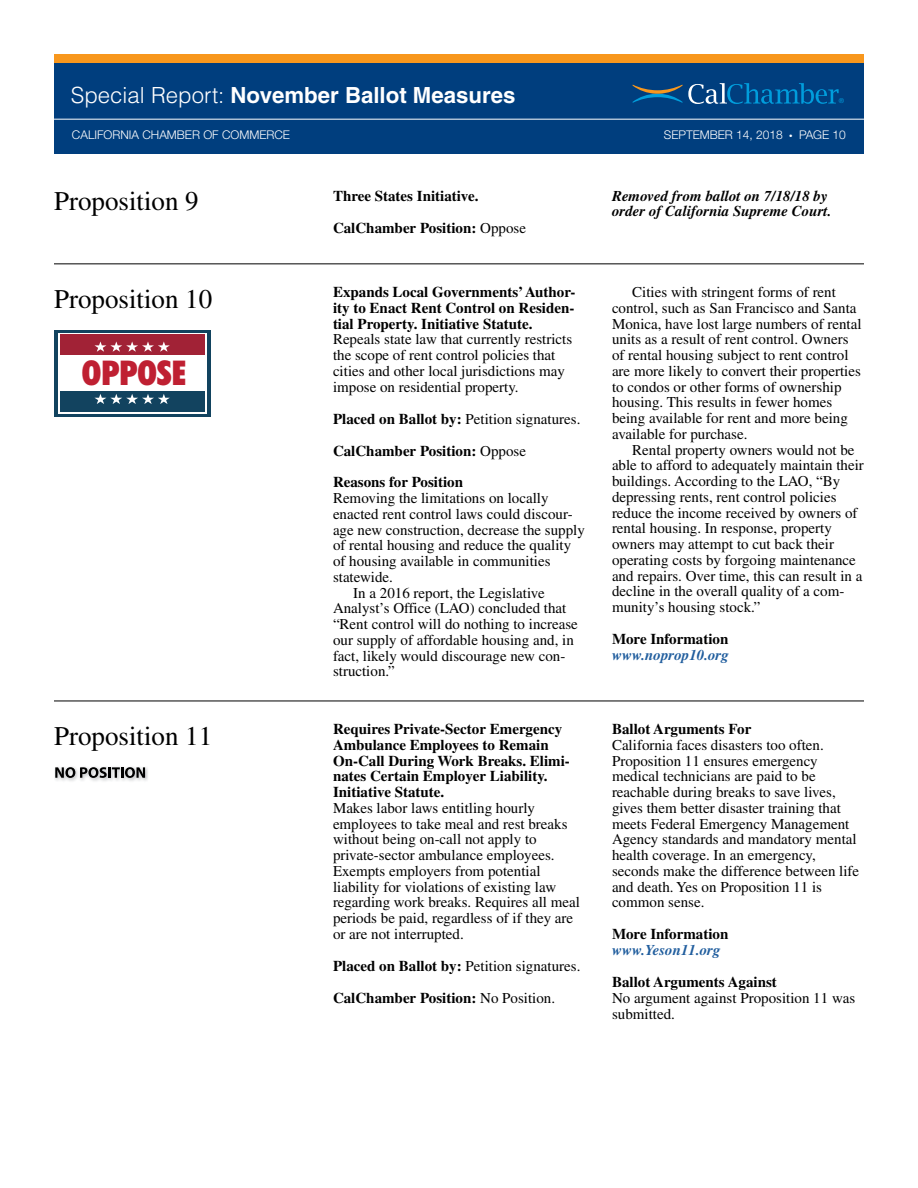
<style>
.page{position:relative;width:918px;height:1188px;background:#fff}
.page>*{position:absolute;margin:0;border:0;box-sizing:border-box;transform-origin:0 0}
.t1{font:900 condensed 34.2px "Futura BT";color:#bf2032}
._18_single_column{font:27px "Times";color:#000}
.t2{font:700 22.2px "Helvetica";color:#fff}
.Body{font:15px/15.8px "Times";color:#000}
.Election_body_2{font:15px/15.8px "Times";color:#000}
.Election_body{font:15px/15.8px "Times";color:#000}
.Election_body_Bold{font:700 15px/15.8px "Times";color:#000;text-align:justify}
.Election_bodyPositio{font:700 15px "Times";color:#000}
.Election_body_Placed{font:15px "Times";color:#000}
.Election_bodyPositio-2{font:italic 700 15px/15.8px "Times";color:#000}
.Election_body_Reason{font:700 15px "Times";color:#000}
.Web{font:italic 700 15px "Times";color:#215e9e}
.Election_body_Info{font:700 15px "Times";color:#000}
.t3{font:300 12px "Helvetica Neue LT Std";color:#fff}
.t4{font:6.75px "Helvetica Neue";color:#009ddc}
.s1{font-weight:300}
.s2{font-weight:400}
.s3{font-weight:700}
</style>
<div class="page">
<div style="left:54px;top:54px;width:810px;height:99px;background:#003e7e"></div>
<div style="left:54px;top:54px;width:810px;height:9px;background:#f8971d"></div>
<svg style="left:632px;top:83px;width:207px;height:21px"></svg>
<hr style="left:54px;top:119px;width:810px;height:1px;background:#fff">
<hr style="left:54px;top:264px;width:810px;height:1px;background:#000">
<hr style="left:54px;top:701px;width:810px;height:1px;background:#000">
<svg style="left:54px;top:330px;width:156px;height:86px;fill:#12435f"></svg>
<div style="left:58px;top:333px;width:148px;height:80px;background:#fff"></div>
<div style="left:60px;top:334px;width:144px;height:21px;background:#a12236"></div>
<div style="left:60px;top:391px;width:144px;height:21px;background:#12435f"></div>
<svg style="left:94px;top:394px;width:76px;height:10px"></svg>
<svg style="left:94px;top:341px;width:76px;height:11px"></svg>
<svg style="left:55px;top:767px;width:93px;height:14px"></svg>
<h3 class="t2" style="left:71px;top:82px;width:446px"><span class="s1">Special Report:</span> November Ballot Measures</h3>
<p class="t4" style="left:839px;top:97px;width:7px">®</p>
<p class="t3" style="left:72px;top:127px;width:220px">CALIFORNIA CHAMBER OF COMMERCE</p>
<p class="t3" style="left:664px;top:127px;width:121px">SEPTEMBER 14, 2018</p>
<p class="t3" style="left:790px;top:127px;width:58px">● PAGE 10</p>
<p class="_18_single_column" style="left:54px;top:186px;width:146px">Proposition 9</p>
<p class="Election_body_Bold" style="left:333px;top:187px;width:147px">Three States Initiative.</p>
<p class="Election_bodyPositio" style="left:333px;top:219px;width:195px">CalChamber Position: <span class="s2">Oppose</span></p>
<p class="Election_bodyPositio-2" style="left:612px;top:188px;width:221px">Removed from ballot on 7/18/18 by order of California Supreme Court.</p>
<p class="_18_single_column" style="left:54px;top:284px;width:160px">Proposition 10</p>
<p class="Election_body_Bold" style="left:333px;top:284px;width:244px">Expands Local Governments’ Author&shy;ity to Enact Rent Control on Residen&shy;tial Property. Initiative Statute.</p>
<p class="Election_body" style="left:333px;top:331px;width:241px">Repeals state law that currently restricts the scope of rent control policies that cities and other local jurisdictions may impose on residential property.</p>
<p class="Election_body_Placed" style="left:333px;top:410px;width:249px"><span class="s3">Placed on Ballot by:</span> Petition signatures.</p>
<p class="Election_bodyPositio" style="left:333px;top:441px;width:195px">CalChamber Position: <span class="s2">Oppose</span></p>
<p class="Election_body_Reason" style="left:333px;top:473px;width:132px">Reasons for Position</p>
<p class="Election_body_2" style="left:333px;top:490px;width:253px">Removing the limitations on locally enacted rent control laws could discour&shy;age new construction, decrease the supply of rental housing and reduce the quality of housing available in communities statewide.</p>
<p class="Body" style="left:333px;top:585px;width:246px;text-indent:20px">In a 2016 report, the Legislative Analyst’s Office (LAO) concluded that “Rent control will do nothing to increase our supply of affordable housing and, in fact, likely would discourage new con&shy;struction.”</p>
<p class="t1" style="left:82px;top:352px;width:106px">OPPOSE</p>
<p class="Body" style="left:612px;top:284px;width:251px;text-indent:20px">Cities with stringent forms of rent control, such as San Francisco and Santa Monica, have lost large numbers of rental units as a result of rent control. Owners of rental housing subject to rent control are more likely to convert their properties to condos or other forms of ownership housing. This results in fewer homes being available for rent and more being available for purchase.</p>
<p class="Body" style="left:612px;top:442px;width:253px;text-indent:20px">Rental property owners would not be able to afford to adequately maintain their buildings. According to the LAO, “By depressing rents, rent control policies reduce the income received by owners of rental housing. In response, property owners may attempt to cut back their operating costs by forgoing maintenance and repairs. Over time, this can result in a decline in the overall quality of a com&shy;munity’s housing stock.”</p>
<p class="Election_body_Info" style="left:612px;top:630px;width:118px">More Information</p>
<p class="Web" style="left:612px;top:646px;width:118px">www.noprop10.org</p>
<p class="_18_single_column" style="left:54px;top:721px;width:160px">Proposition 11</p>
<p class="Election_body_Bold" style="left:333px;top:721px;width:238px;text-align:left">Requires Private-Sector Emergency<br>Ambulance Employees to Remain<br>On-Call During Work Breaks. Elimi&shy;nates Certain Employer Liability.<br>Initiative Statute.</p>
<p class="Election_body" style="left:333px;top:800px;width:248px">Makes labor laws entitling hourly employees to take meal and rest breaks without being on-call not apply to private-sector ambulance employees.<br>Exempts employers from potential liability for violations of existing law regarding work breaks. Requires all meal periods be paid, regardless of if they are or are not interrupted.</p>
<p class="Election_body_Placed" style="left:333px;top:957px;width:249px"><span class="s3">Placed on Ballot by:</span> Petition signatures.</p>
<p class="Election_bodyPositio" style="left:333px;top:989px;width:224px">CalChamber Position: <span class="s2">No Position.</span></p>
<p class="Election_body_Reason" style="left:612px;top:720px;width:141px">Ballot Arguments For</p>
<p class="Election_body_2" style="left:612px;top:737px;width:249px">California faces disasters too often.<br>Proposition 11 ensures emergency medical technicians are paid to be reachable during breaks to save lives, gives them better disaster training that meets Federal Emergency Management Agency standards and mandatory mental health coverage. In an emergency, seconds make the difference between life and death. Yes on Proposition 11 is common sense.</p>
<p class="Election_body_Info" style="left:612px;top:925px;width:118px">More Information</p>
<p class="Web" style="left:612px;top:941px;width:110px">www.Yeson11.org</p>
<p class="Election_body_Reason" style="left:612px;top:973px;width:166px">Ballot Arguments Against</p>
<p class="Election_body_2" style="left:612px;top:990px;width:245px">No argument against Proposition 11 was submitted.</p>
</div>
